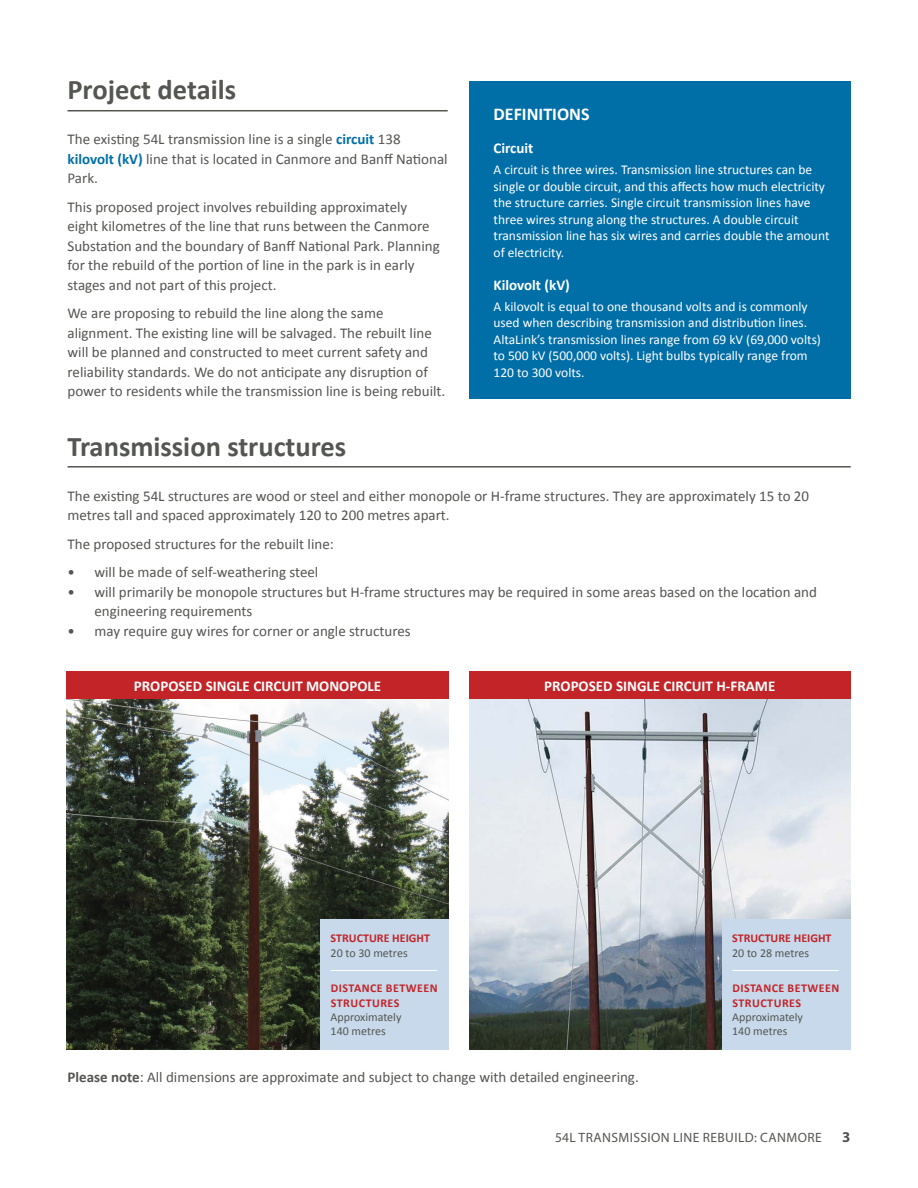
<style>
.page{position:relative;width:918px;height:1188px;background:#fff}
.page>*{position:absolute;margin:0;border:0;box-sizing:border-box;transform-origin:0 0}
.t1{font:700 28.5px "Calibri";color:#545652}
.t2{font:700 18px "Calibri";color:#fff}
.t3{font:15px/19.5px "Calibri";color:#545652}
.t4{font:700 15px "Calibri";color:#fff}
.t5{font:700 15px "Myriad Pro";color:#545652}
.t6{font:13.5px/16.5px "Calibri";color:#fff}
.t7{font:13.5px "Myriad Pro";letter-spacing:.03em;color:#545652}
.t8{font:12px/14.4px "Calibri";color:#545652}
.t9{font:700 12px/14.4px "Calibri";letter-spacing:.04em;color:#c22428}
.t10{font:700 12px "Calibri";color:#c22428}
.s1{font-weight:700;color:#006ea7}
.s2{font-weight:700}
</style>
<div class="page">
<div style="left:469px;top:81px;width:382px;height:318px;background:#006ea7"></div>
<hr style="left:68px;top:110px;width:380px;height:1px;background:#545652">
<img style="left:66px;top:699px;width:382px;height:350px">
<div style="left:66px;top:671px;width:383px;height:28px;background:#c22428"></div>
<img style="left:469px;top:699px;width:381px;height:351px">
<div style="left:469px;top:671px;width:381px;height:28px;background:#c22428"></div>
<div style="left:722px;top:919px;width:128px;height:131px;background:#c7d9ea"></div>
<hr style="left:732px;top:970px;width:107px;height:1px;background:#fff">
<div style="left:320px;top:919px;width:129px;height:131px;background:#c7d9ea"></div>
<hr style="left:331px;top:970px;width:106px;height:1px;background:#fff">
<hr style="left:68px;top:466px;width:783px;height:2px;background:#545652">
<h1 class="t1" style="left:68px;top:72px;width:170px">Project details</h1>
<p class="t3" style="left:68px;top:130px;width:382px">The existing 54L transmission line is a single <span class="s1">circuit</span> 138 <span class="s1">kilovolt (kV)</span> line that is located in Canmore and Banff National<br>Park.</p>
<p class="t3" style="left:68px;top:197px;width:374px">This proposed project involves rebuilding approximately eight kilometres of the line that runs between the Canmore Substation and the boundary of Banff National Park. Planning for the rebuild of the portion of line in the park is in early stages and not part of this project.</p>
<p class="t3" style="left:68px;top:304px;width:379px">We are proposing to rebuild the line along the same alignment. The existing line will be salvaged. The rebuilt line will be planned and constructed to meet current safety and reliability standards. We do not anticipate any disruption of power to residents while the transmission line is being rebuilt.</p>
<p class="t2" style="left:494px;top:103px;width:98px">DEFINITIONS</p>
<p class="t4" style="left:494px;top:139px;width:41px">Circuit</p>
<p class="t6" style="left:494px;top:161px;width:337px">A circuit is three wires. Transmission line structures can be single or double circuit, and this affects how much electricity the structure carries. Single circuit transmission lines have three wires strung along the structures. A double circuit transmission line has six wires and carries double the amount of electricity.</p>
<p class="t4" style="left:494px;top:275px;width:78px">Kilovolt (kV)</p>
<p class="t6" style="left:494px;top:298px;width:329px">A kilovolt is equal to one thousand volts and is commonly used when describing transmission and distribution lines.<br>AltaLink’s transmission lines range from 69 kV (69,000 volts) to 500 kV (500,000 volts). Light bulbs typically range from 120 to 300 volts.</p>
<h1 class="t1" style="left:68px;top:428px;width:280px">Transmission structures</h1>
<p class="t3" style="left:68px;top:486px;width:743px">The existing 54L structures are wood or steel and either monopole or H-frame structures. They are approximately 15 to 20 metres tall and spaced approximately 120 to 200 metres apart.</p>
<p class="t3" style="left:68px;top:534px;width:268px">The proposed structures for the rebuilt line:</p>
<p class="t3" style="left:68px;top:562px;width:252px">• will be made of self-weathering steel</p>
<p class="t3" style="left:94px;top:582px;width:724px;text-indent:-27px">• will primarily be monopole structures but H-frame structures may be required in some areas based on the location and engineering requirements</p>
<p class="t3" style="left:68px;top:621px;width:345px">• may require guy wires for corner or angle structures</p>
<p class="t4" style="left:134px;top:676px;width:249px">PROPOSED SINGLE CIRCUIT MONOPOLE</p>
<p class="t4" style="left:544px;top:676px;width:233px">PROPOSED SINGLE CIRCUIT H-FRAME</p>
<p class="t10" style="left:331px;top:931px;width:101px">STRUCTURE HEIGHT</p>
<p class="t8" style="left:331px;top:946px;width:79px">20 to 30 metres</p>
<p class="t9" style="left:331px;top:981px;width:108px">DISTANCE BETWEEN<br>STRUCTURES</p>
<p class="t8" style="left:331px;top:1010px;width:72px">Approximately<br>140 metres</p>
<p class="t3" style="left:67px;top:1067px;width:573px"><span class="s2">Please note</span>: All dimensions are approximate and subject to change with detailed engineering.</p>
<p class="t10" style="left:732px;top:931px;width:101px">STRUCTURE HEIGHT</p>
<p class="t8" style="left:732px;top:946px;width:78px">20 to 28 metres</p>
<p class="t9" style="left:732px;top:981px;width:108px">DISTANCE BETWEEN<br>STRUCTURES</p>
<p class="t8" style="left:732px;top:1010px;width:72px">Approximately<br>140 metres</p>
<p class="t7" style="left:555px;top:1130px;width:268px">54L TRANSMISSION LINE REBUILD: CANMORE</p>
<p class="t5" style="left:842px;top:1128px;width:10px">3</p>
</div>
